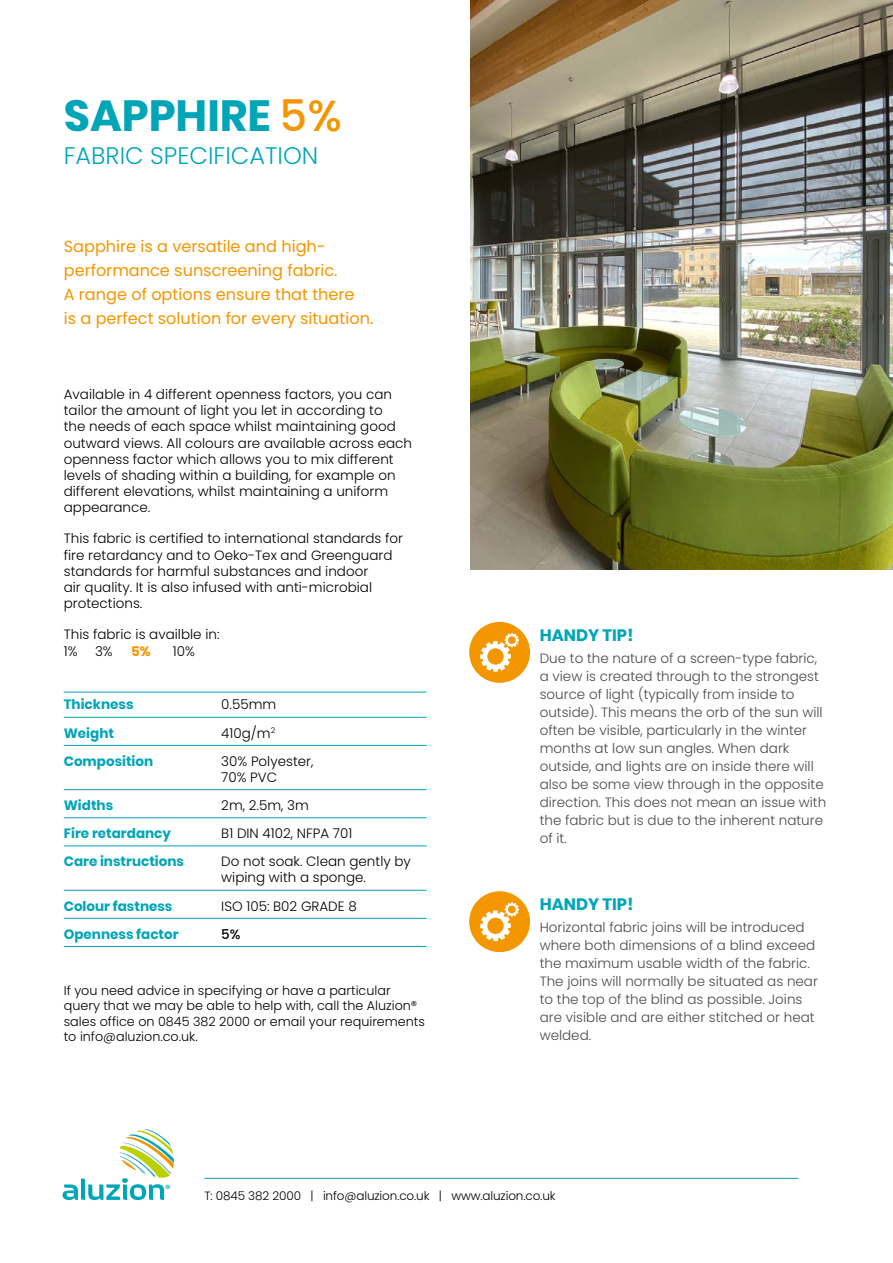
<style>
.page{position:relative;width:893px;height:1263px;background:#fff}
.page>*{position:absolute;margin:0;border:0;box-sizing:border-box;transform-origin:0 0}
.t1{font:700 43.5px "Poppins";color:#00a5b8}
.t2{font:300 24px "Poppins";color:#00a5b8}
.t3{font:700 16.5px "Poppins";color:#00a5b8}
.t4{font:16.2px/24px "Poppins";color:#f49600}
.t5{font:13.65px "Myriad Pro";color:#00a5b8}
.t6{font:300 13.5px/16.2px "Poppins";color:#000}
.t7{font:300 13.5px/18px "Poppins";color:#4a4a49}
.t8{font:700 13.5px "Poppins";color:#00a5b8}
.t9{font:700 13.5px "Poppins";color:#f49600}
.t10{font:500 13.5px "Poppins";color:#000}
.t11{font:300 12.75px/15.3px "Poppins";color:#000}
.t12{font:300 12px "Poppins";letter-spacing:-.01em;color:#000}
.s1{font-weight:500;color:#f49600}
</style>
<div class="page">
<hr style="left:204px;top:1178px;width:594px;height:1px;background:#00a5b8">
<svg style="left:63px;top:1129px;width:111px;height:71px"></svg>
<hr style="left:64px;top:692px;width:363px;height:1px;background:#00a5b8">
<hr style="left:64px;top:717px;width:363px;height:1px;background:#00a5b8">
<hr style="left:64px;top:745px;width:363px;height:1px;background:#00a5b8">
<hr style="left:64px;top:789px;width:363px;height:1px;background:#00a5b8">
<hr style="left:64px;top:817px;width:363px;height:1px;background:#00a5b8">
<hr style="left:64px;top:845px;width:363px;height:1px;background:#00a5b8">
<hr style="left:64px;top:890px;width:363px;height:1px;background:#00a5b8">
<hr style="left:64px;top:918px;width:363px;height:1px;background:#00a5b8">
<hr style="left:64px;top:946px;width:363px;height:1px;background:#00a5b8">
<div style="left:469px;top:622px;width:61px;height:61px;background:#f49600;border-radius:50%"></div>
<svg style="left:480px;top:633px;width:39px;height:39px"></svg>
<div style="left:469px;top:891px;width:61px;height:61px;background:#f49600;border-radius:50%"></div>
<svg style="left:480px;top:902px;width:39px;height:39px"></svg>
<img style="left:471px;top:0;width:422px;height:570px">
<h1 class="t1" style="left:64px;top:90px;width:280px">SAPPHIRE <span class="s1">5%</span></h1>
<h2 class="t2" style="left:64px;top:141px;width:256px">FABRIC SPECIFICATION</h2>
<p class="t4" style="left:64px;top:235px;width:311px">Sapphire is a versatile and high&shy;performance sunscreening fabric.<br>A range of options ensure that there<br>is a perfect solution for every situation.</p>
<p class="t6" style="left:64px;top:386px;width:350px">Available in 4 different openness factors, you can tailor the amount of light you let in according to<br>the needs of each space whilst maintaining good outward views. All colours are available across each openness factor which allows you to mix different levels of shading within a building, for example on different elevations, whilst maintaining a uniform appearance.</p>
<p class="t6" style="left:64px;top:531px;width:341px">This fabric is certified to international standards for fire retardancy and to Oeko-Tex and Greenguard standards for harmful substances and indoor<br>air quality. It is also infused with anti-microbial protections.</p>
<p class="t6" style="left:64px;top:626px;width:157px">This fabric is availble in:<br>1%</p>
<p class="t6" style="left:95px;top:643px;width:19px">3%</p>
<p class="t9" style="left:131px;top:643px;width:21px">5%</p>
<p class="t6" style="left:173px;top:643px;width:24px">10%</p>
<p class="t8" style="left:64px;top:697px;width:71px">Thickness</p>
<p class="t6" style="left:221px;top:697px;width:57px">0.55mm</p>
<p class="t8" style="left:64px;top:725px;width:52px">Weight</p>
<p class="t6" style="left:221px;top:725px;width:55px">410g/m<sup>2</sup></p>
<p class="t8" style="left:64px;top:753px;width:91px">Composition</p>
<p class="t6" style="left:221px;top:753px;width:94px">30% Polyester,<br>70% PVC</p>
<p class="t8" style="left:64px;top:797px;width:51px">Widths</p>
<p class="t6" style="left:221px;top:797px;width:89px">2m, 2.5m, 3m</p>
<p class="t8" style="left:64px;top:825px;width:109px">Fire retardancy</p>
<p class="t6" style="left:221px;top:825px;width:133px">B1 DIN 4102, NFPA 701</p>
<p class="t8" style="left:64px;top:854px;width:122px">Care instructions</p>
<p class="t6" style="left:221px;top:853px;width:191px">Do not soak. Clean gently by wiping with a sponge.</p>
<p class="t8" style="left:64px;top:898px;width:110px">Colour fastness</p>
<p class="t6" style="left:221px;top:898px;width:137px">ISO 105: B02 GRADE 8</p>
<p class="t8" style="left:64px;top:926px;width:116px">Openness factor</p>
<p class="t10" style="left:221px;top:926px;width:21px">5%</p>
<p class="t11" style="left:64px;top:983px;width:363px">If you need advice in specifying or have a particular query that we may be able to help with, call the Aluzion® sales office on 0845 382 2000 or email your requirements to info@aluzion.co.uk.</p>
<p class="t3" style="left:540px;top:625px;width:95px">HANDY TIP!</p>
<p class="t7" style="left:540px;top:649px;width:288px">Due to the nature of a screen-type fabric, a view is created through to the strongest source of light (typically from inside to outside). This means the orb of the sun will often be visible, particularly in the winter months at low sun angles. When dark outside, and lights are on inside there will also be some view through in the opposite direction. This does not mean an issue with the fabric but is due to the inherent nature of it.</p>
<p class="t3" style="left:540px;top:895px;width:95px">HANDY TIP!</p>
<p class="t7" style="left:540px;top:918px;width:280px">Horizontal fabric joins will be introduced where both dimensions of a blind exceed the maximum usable width of the fabric.<br>The joins will normally be situated as near to the top of the blind as possible. Joins are visible and are either stitched or heat welded.</p>
<p class="t5" style="left:165px;top:1180px;width:7px">®</p>
<p class="t12" style="left:205px;top:1188px;width:353px">T: 0845 382 2000 | info@aluzion.co.uk | www.aluzion.co.uk</p>
</div>
